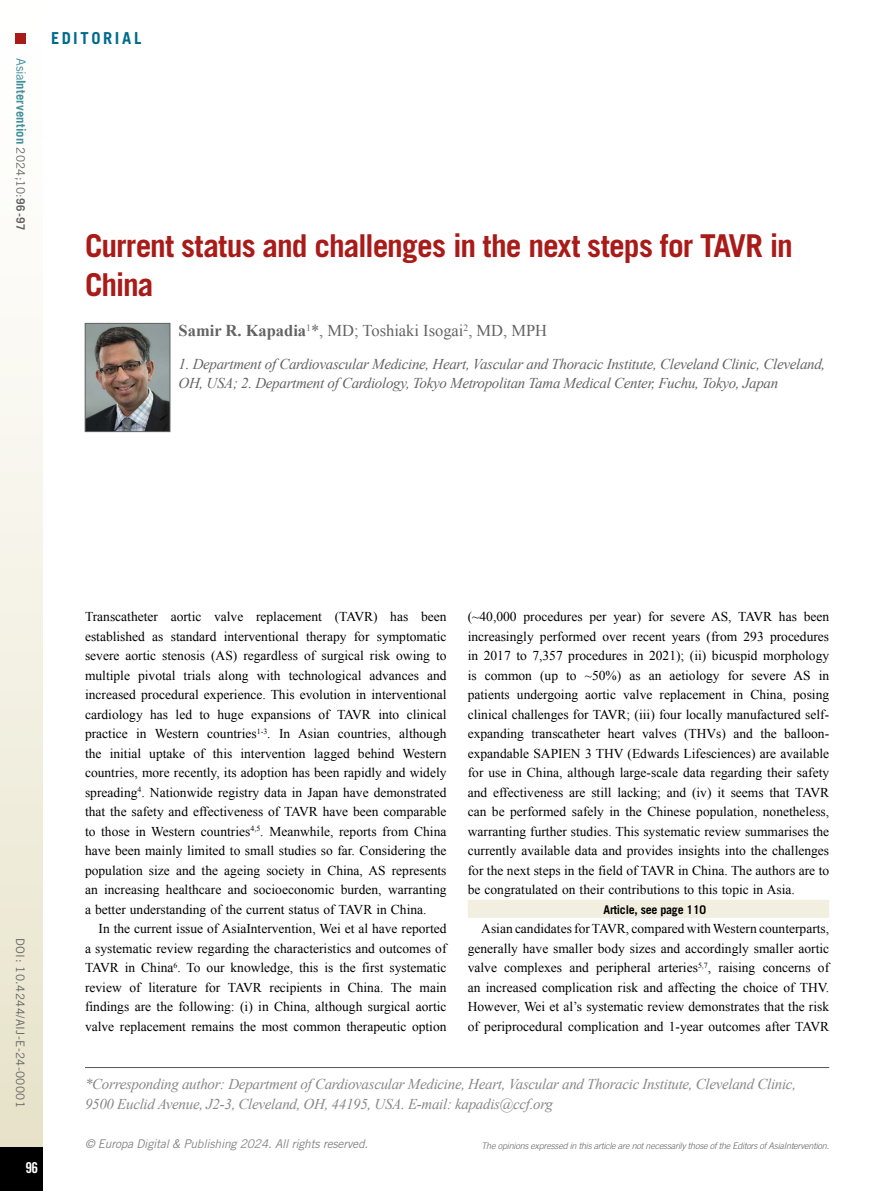
<style>
.page{position:relative;width:893px;height:1191px;background:#fff}
.page>*{position:absolute;margin:0;border:0;box-sizing:border-box;transform-origin:0 0}
.t1{font:700 31.5px/39px "Trade Gothic LT Std";letter-spacing:-.035em;color:#a91b18}
.t2{font:16.5px "Times New Roman";color:#646363}
.t3{font:700 16.5px "Trade Gothic LT Std";letter-spacing:.16em;color:#006b8d}
.t4{font:italic 15px/19.5px "Times New Roman";letter-spacing:-.02em;color:#646363}
.t5{font:italic 15px/19.5px "Times New Roman";letter-spacing:-.02em;color:#878787}
.t6{font:15px "Trade Gothic LT Std Bd Cn 20";color:#fff}
.t7{font:13.5px/19.5px "Times New Roman";color:#000;text-align:justify}
.t8{font:700 12.75px "Trade Gothic LT Std";letter-spacing:.005em;color:#418f9b}
.t9{font:italic 12px "Trade Gothic LT Std";letter-spacing:-.02em;color:#878787}
.t10{font:700 12px "Trade Gothic LT Std";letter-spacing:-.02em;color:#000}
.t11{font:11.7px "Trade Gothic LT Std";letter-spacing:.03em;color:#646363}
.t12{font:italic 300 9px "Trade Gothic LT Std";letter-spacing:-.02em;color:#646363}
.s1{font-weight:400}
.s2{font-weight:400;font-size:11.7px;color:#646363}
.s3{font-size:11.7px;color:#646363}
.s4{font-weight:700}
</style>
<div class="page">
<div style="left:0;top:0;width:43px;height:1191px;background:linear-gradient(to bottom,#fff,#e7e2c9)"></div>
<div style="left:0;top:1147px;width:43px;height:44px;background:#000"></div>
<div style="left:16px;top:34px;width:10px;height:10px;background:#a91b18"></div>
<hr style="left:85px;top:1067px;width:744px;height:1px;background:#575756">
<div style="left:468px;top:900px;width:361px;height:18px;background:#f2efe1"></div>
<img style="left:87px;top:325px;width:81px;height:105px">
<div style="left:85px;top:323px;width:85px;height:109px;border:1px solid #646363"></div>
<p class="t8" style="left:29px;top:58px;width:174px;rotate:90deg"><span class="s1">Asia</span>Intervention <span class="s2">2024;10:</span><span class="s3">96-97</span></p>
<p class="t3" style="left:51px;top:28px;width:92px">EDITORIAL</p>
<h1 class="t1" style="left:85px;top:225px;width:709px">Current status and challenges in the next steps for TAVR in<br>China</h1>
<p class="t2" style="left:179px;top:320px;width:370px"><span class="s4">Samir R. Kapadia</span><sup>1</sup>*, MD; Toshiaki Isogai<sup>2</sup>, MD, MPH</p>
<p class="t4" style="left:179px;top:353px;width:648px">1. Department of Cardiovascular Medicine, Heart, Vascular and Thoracic Institute, Cleveland Clinic, Cleveland,<br>OH, USA; 2. Department of Cardiology, Tokyo Metropolitan Tama Medical Center, Fuchu, Tokyo, Japan</p>
<p class="t11" style="left:27px;top:938px;width:171px;rotate:90deg">DOI: 10.4244/AIJ-E-24-00001</p>
<p class="t6" style="left:25px;top:1158px;width:14px">96</p>
<p class="t7" style="left:85px;top:606px;width:363px">Transcatheter aortic valve replacement (TAVR) has been established as standard interventional therapy for symptomatic severe aortic stenosis (AS) regardless of surgical risk owing to multiple pivotal trials along with technological advances and increased procedural experience. This evolution in interventional cardiology has led to huge expansions of TAVR into clinical practice in Western countries<sup>1-3</sup>. In Asian countries, although the initial uptake of this intervention lagged behind Western countries, more recently, its adoption has been rapidly and widely spreading<sup>4</sup>. Nationwide registry data in Japan have demonstrated that the safety and effectiveness of TAVR have been comparable to those in Western countries<sup>4,5</sup>. Meanwhile, reports from China have been mainly limited to small studies so far. Considering the population size and the ageing society in China, AS represents an increasing healthcare and socioeconomic burden, warranting a better understanding of the current status of TAVR in China.</p>
<p class="t7" style="left:85px;top:918px;width:363px;text-indent:14px">In the current issue of AsiaIntervention, Wei et al have reported a systematic review regarding the characteristics and outcomes of TAVR in China<sup>6</sup>. To our knowledge, this is the first systematic review of literature for TAVR recipients in China. The main findings are the following: (i) in China, although surgical aortic valve replacement remains the most common therapeutic option</p>
<p class="t7" style="left:468px;top:606px;width:363px">(~40,000 procedures per year) for severe AS, TAVR has been increasingly performed over recent years (from 293 procedures in 2017 to 7,357 procedures in 2021); (ii) bicuspid morphology is common (up to ~50%) as an aetiology for severe AS in patients undergoing aortic valve replacement in China, posing clinical challenges for TAVR; (iii) four locally manufactured self&shy;expanding transcatheter heart valves (THVs) and the balloon&shy;expandable SAPIEN 3 THV (Edwards Lifesciences) are available for use in China, although large-scale data regarding their safety and effectiveness are still lacking; and (iv) it seems that TAVR can be performed safely in the Chinese population, nonetheless, warranting further studies. This systematic review summarises the currently available data and provides insights into the challenges for the next steps in the field of TAVR in China. The authors are to be congratulated on their contributions to this topic in Asia.</p>
<p class="t10" style="left:604px;top:902px;width:104px">Article, see page 110</p>
<p class="t7" style="left:468px;top:918px;width:363px;text-indent:14px">Asian candidates for TAVR, compared with Western counterparts, generally have smaller body sizes and accordingly smaller aortic valve complexes and peripheral arteries<sup>5,7</sup>, raising concerns of an increased complication risk and affecting the choice of THV.<br>However, Wei et al’s systematic review demonstrates that the risk of periprocedural complication and 1-year outcomes after TAVR</p>
<p class="t5" style="left:85px;top:1074px;width:712px">*Corresponding author: Department of Cardiovascular Medicine, Heart, Vascular and Thoracic Institute, Cleveland Clinic,<br>9500 Euclid Avenue, J2-3, Cleveland, OH, 44195, USA. E-mail: kapadis@ccf.org</p>
<p class="t9" style="left:85px;top:1137px;width:285px">© Europa Digital &amp; Publishing 2024. All rights reserved.</p>
<p class="t12" style="left:481px;top:1140px;width:349px">The opinions expressed in this article are not necessarily those of the Editors of AsiaIntervention.</p>
</div>
